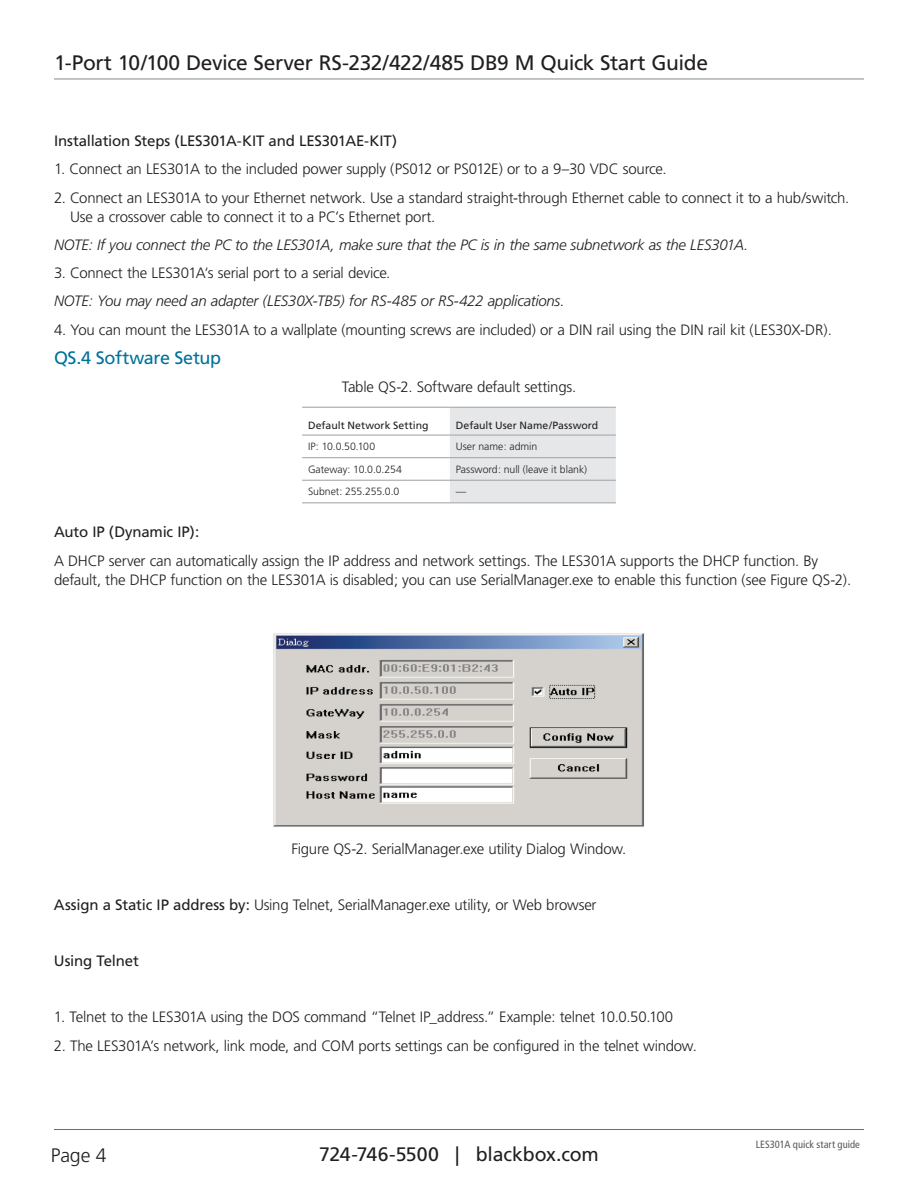
<style>
.page{position:relative;width:918px;height:1188px;background:#fff}
.page>*{position:absolute;margin:0;border:0;box-sizing:border-box;transform-origin:0 0}
.t1{font:21px "Frutiger";letter-spacing:-.02em;color:#231f20}
.t2{font:19.5px "Frutiger";letter-spacing:-.01em;color:#231f20}
.t3{font:300 19.5px "Frutiger";color:#231f20}
.t4{font:18px "Frutiger";letter-spacing:-.02em;color:#00729b}
.t5{font:300 15px/19.5px "Frutiger";letter-spacing:-.015em;color:#231f20}
.t6{font:italic 300 15px "Frutiger";letter-spacing:-.02em;color:#231f20}
.t7{font:15px "Frutiger";letter-spacing:-.01em;color:#231f20}
.t8{font:300 10.5px "Frutiger";letter-spacing:-.005em;color:#231f20}
.t9{font:10.5px "Frutiger";letter-spacing:.005em;color:#231f20}
.t10{font:condensed 10.5px "Frutiger";letter-spacing:.005em;color:#57585a}
.s1{font-weight:400}
</style>
<div class="page">
<hr style="left:54px;top:1129px;width:810px;height:1px;background:#6c6d70">
<hr style="left:54px;top:78px;width:810px;height:2px;background:#939598">
<svg style="left:302px;top:408px;width:314px;height:94px"></svg>
<hr style="left:302px;top:407px;width:148px;height:1px;background:#a8a9ad">
<hr style="left:450px;top:407px;width:166px;height:1px;background:#a8a9ad">
<hr style="left:302px;top:435px;width:148px;height:1px;background:#a8a9ad">
<hr style="left:450px;top:435px;width:166px;height:1px;background:#a8a9ad">
<hr style="left:302px;top:457px;width:148px;height:1px;background:#a8a9ad">
<hr style="left:450px;top:457px;width:166px;height:1px;background:#a8a9ad">
<hr style="left:302px;top:480px;width:148px;height:1px;background:#a8a9ad">
<hr style="left:450px;top:480px;width:166px;height:1px;background:#a8a9ad">
<hr style="left:302px;top:502px;width:148px;height:1px;background:#a8a9ad">
<hr style="left:450px;top:502px;width:166px;height:1px;background:#a8a9ad">
<img style="left:273px;top:633px;width:371px;height:194px">
<h1 class="t1" style="left:54px;top:50px;width:656px">1-Port 10/100 Device Server RS-232/422/485 DB9 M Quick Start Guide</h1>
<p class="t7" style="left:54px;top:132px;width:345px">Installation Steps (LES301A-KIT and LES301AE-KIT)</p>
<p class="t5" style="left:54px;top:160px;width:614px">1. Connect an LES301A to the included power supply (PS012 or PS012E) or to a 9–30 VDC source.</p>
<p class="t5" style="left:70px;top:188px;width:781px;text-indent:-16px">2. Connect an LES301A to your Ethernet network. Use a standard straight-through Ethernet cable to connect it to a hub/switch.<br>Use a crossover cable to connect it to a PC’s Ethernet port.</p>
<p class="t6" style="left:54px;top:236px;width:696px">NOTE: If you connect the PC to the LES301A, make sure that the PC is in the same subnetwork as the LES301A.</p>
<p class="t5" style="left:54px;top:264px;width:338px">3. Connect the LES301A‘s serial port to a serial device.</p>
<p class="t6" style="left:54px;top:293px;width:512px">NOTE: You may need an adapter (LES30X-TB5) for RS-485 or RS-422 applications.</p>
<p class="t5" style="left:54px;top:320px;width:779px">4. You can mount the LES301A to a wallplate (mounting screws are included) or a DIN rail using the DIN rail kit (LES30X-DR).</p>
<p class="t4" style="left:54px;top:347px;width:169px">QS.4 Software Setup</p>
<p class="t5" style="left:342px;top:377px;width:236px">Table QS-2. Software default settings.</p>
<p class="t9" style="left:308px;top:419px;width:122px">Default Network Setting</p>
<p class="t9" style="left:456px;top:419px;width:144px">Default User Name/Password</p>
<p class="t8" style="left:308px;top:441px;width:69px">IP: 10.0.50.100</p>
<p class="t8" style="left:456px;top:441px;width:83px">User name: admin</p>
<p class="t8" style="left:308px;top:463px;width:95px">Gateway: 10.0.0.254</p>
<p class="t8" style="left:456px;top:463px;width:133px">Password: null (leave it blank)</p>
<p class="t8" style="left:308px;top:486px;width:93px">Subnet: 255.255.0.0</p>
<p class="t8" style="left:456px;top:486px;width:12px">—</p>
<p class="t7" style="left:54px;top:523px;width:147px">Auto IP (Dynamic IP):</p>
<p class="t5" style="left:54px;top:551px;width:799px">A DHCP server can automatically assign the IP address and network settings. The LES301A supports the DHCP function. By default, the DHCP function on the LES301A is disabled; you can use SerialManager.exe to enable this function (see Figure QS-2).</p>
<p class="t5" style="left:291px;top:839px;width:336px">Figure QS-2. SerialManager.exe utility Dialog Window.</p>
<p class="t5" style="left:54px;top:895px;width:544px"><span class="s1">Assign a Static IP address by:</span> Using Telnet, SerialManager.exe utility, or Web browser</p>
<p class="t7" style="left:54px;top:952px;width:86px">Using Telnet</p>
<p class="t5" style="left:54px;top:1008px;width:621px">1. Telnet to the LES301A using the DOS command “Telnet IP_address.” Example: telnet 10.0.50.100</p>
<p class="t5" style="left:54px;top:1036px;width:644px">2. The LES301A’s network, link mode, and COM ports settings can be configured in the telnet window.</p>
<h2 class="t3" style="left:51px;top:1144px;width:57px">Page 4</h2>
<h2 class="t2" style="left:319px;top:1143px;width:281px">724-746-5500 | blackbox.com</h2>
<p class="t10" style="left:756px;top:1138px;width:106px">LES301A quick start guide</p>
</div>
